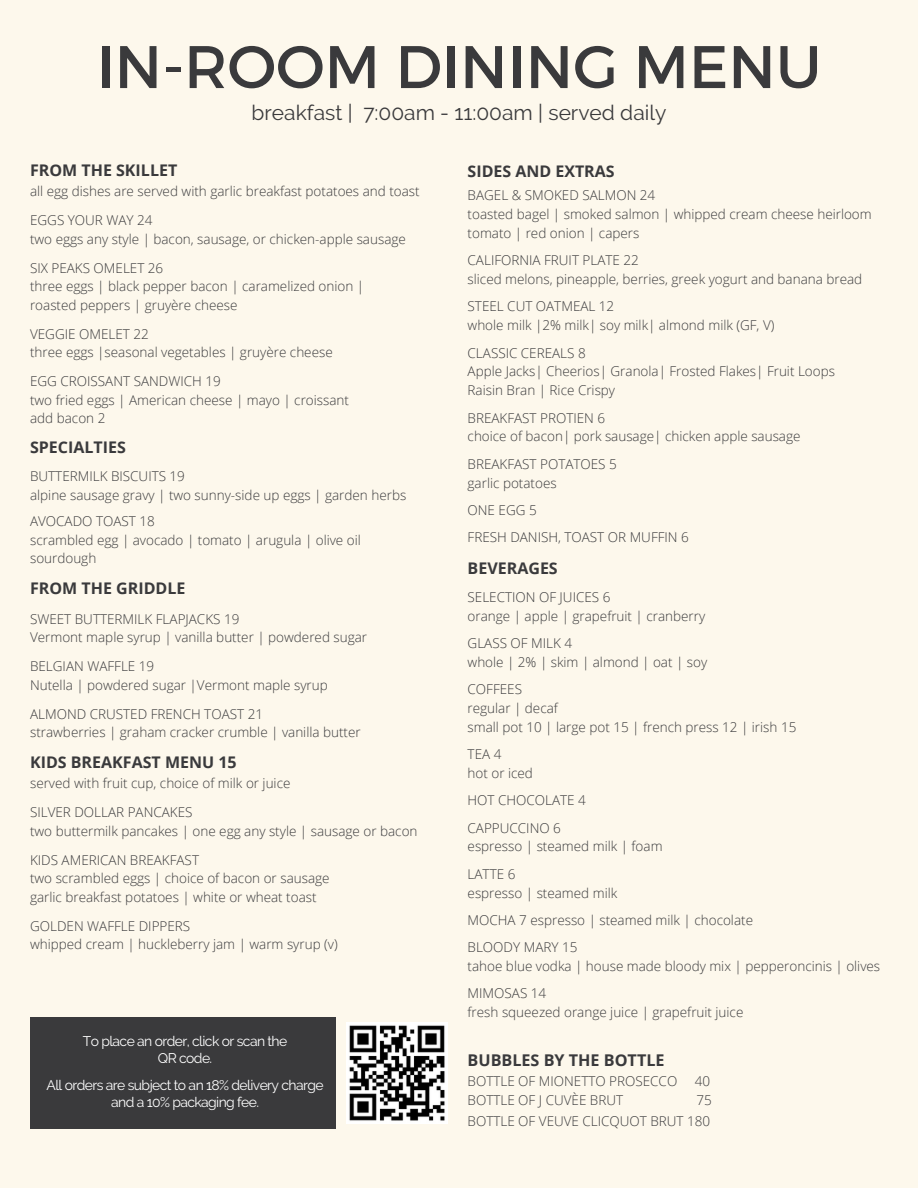
<style>
.page{position:relative;width:918px;height:1188px;background:#fdf8ec}
.page>*{position:absolute;margin:0;border:0;box-sizing:border-box;transform-origin:0 0}
.t1{font:60px "Montserrat";color:#3a3a3c}
.t2{font:21px "Raleway";color:#3a3a3c}
.t3{font:700 16.2px "Open Sans";color:#3a3a3c}
.t4{font:700 16.05px "Open Sans";color:#3a3a3c}
.t5{font:13.95px "Raleway";letter-spacing:-.04em;color:#fff}
.t6{font:300 13.5px/18.9px "Open Sans";color:#3a3a3c}
</style>
<div class="page">
<div style="left:30px;top:1017px;width:305px;height:112px;background:#3a3a3c"></div>
<img style="left:346px;top:1023px;width:101px;height:101px">
<p class="t1" style="left:96px;top:28px;width:727px">IN-ROOM DINING MENU</p>
<p class="t2" style="left:252px;top:100px;width:416px">breakfast | 7:00am - 11:00am | served daily</p>
<p class="t4" style="left:30px;top:159px;width:149px">FROM THE SKILLET</p>
<p class="t6" style="left:30px;top:182px;width:391px">all egg dishes are served with garlic breakfast potatoes and toast</p>
<p class="t6" style="left:30px;top:211px;width:124px">EGGS YOUR WAY 24</p>
<p class="t6" style="left:30px;top:229px;width:377px">two eggs any style | bacon, sausage, or chicken-apple sausage</p>
<p class="t6" style="left:30px;top:258px;width:135px">SIX PEAKS OMELET 26</p>
<p class="t6" style="left:30px;top:277px;width:336px">three eggs | black pepper bacon | caramelized onion |</p>
<p class="t6" style="left:30px;top:295px;width:209px">roasted peppers | gruyère cheese</p>
<p class="t6" style="left:30px;top:324px;width:120px">VEGGIE OMELET 22</p>
<p class="t6" style="left:30px;top:343px;width:304px">three eggs |seasonal vegetables | gruyère cheese</p>
<p class="t6" style="left:30px;top:372px;width:192px">EGG CROISSANT SANDWICH 19</p>
<p class="t6" style="left:30px;top:390px;width:321px">two fried eggs | American cheese | mayo | croissant</p>
<p class="t6" style="left:30px;top:409px;width:77px">add bacon 2</p>
<p class="t4" style="left:30px;top:436px;width:97px">SPECIALTIES</p>
<p class="t6" style="left:30px;top:467px;width:156px">BUTTERMILK BISCUITS 19</p>
<p class="t6" style="left:30px;top:485px;width:378px">alpine sausage gravy | two sunny-side up eggs | garden herbs</p>
<p class="t6" style="left:30px;top:512px;width:126px">AVOCADO TOAST 18</p>
<p class="t6" style="left:30px;top:530px;width:332px">scrambled egg | avocado | tomato | arugula | olive oil</p>
<p class="t6" style="left:30px;top:549px;width:68px">sourdough</p>
<p class="t4" style="left:30px;top:577px;width:157px">FROM THE GRIDDLE</p>
<p class="t6" style="left:30px;top:609px;width:211px">SWEET BUTTERMILK FLAPJACKS 19</p>
<p class="t6" style="left:30px;top:628px;width:339px">Vermont maple syrup | vanilla butter | powdered sugar</p>
<p class="t6" style="left:30px;top:657px;width:126px">BELGIAN WAFFLE 19</p>
<p class="t6" style="left:30px;top:675px;width:299px">Nutella | powdered sugar |Vermont maple syrup</p>
<p class="t6" style="left:30px;top:704px;width:235px">ALMOND CRUSTED FRENCH TOAST 21</p>
<p class="t6" style="left:30px;top:723px;width:332px">strawberries | graham cracker crumble | vanilla butter</p>
<p class="t4" style="left:30px;top:751px;width:208px">KIDS BREAKFAST MENU 15</p>
<p class="t6" style="left:30px;top:774px;width:262px">served with fruit cup, choice of milk or juice</p>
<p class="t6" style="left:30px;top:803px;width:164px">SILVER DOLLAR PANCAKES</p>
<p class="t6" style="left:30px;top:821px;width:389px">two buttermilk pancakes | one egg any style | sausage or bacon</p>
<p class="t6" style="left:30px;top:850px;width:171px">KIDS AMERICAN BREAKFAST</p>
<p class="t6" style="left:30px;top:869px;width:301px">two scrambled eggs | choice of bacon or sausage</p>
<p class="t6" style="left:30px;top:887px;width:288px">garlic breakfast potatoes | white or wheat toast</p>
<p class="t6" style="left:30px;top:916px;width:162px">GOLDEN WAFFLE DIPPERS</p>
<p class="t6" style="left:30px;top:935px;width:309px">whipped cream | huckleberry jam | warm syrup (v)</p>
<p class="t4" style="left:468px;top:160px;width:149px">SIDES AND EXTRAS</p>
<p class="t6" style="left:468px;top:186px;width:189px">BAGEL &amp; SMOKED SALMON 24</p>
<p class="t6" style="left:468px;top:205px;width:406px">toasted bagel | smoked salmon | whipped cream cheese heirloom tomato | red onion | capers</p>
<p class="t6" style="left:468px;top:251px;width:173px">CALIFORNIA FRUIT PLATE 22</p>
<p class="t6" style="left:468px;top:270px;width:396px">sliced melons, pineapple, berries, greek yogurt and banana bread</p>
<p class="t6" style="left:468px;top:297px;width:148px">STEEL CUT OATMEAL 12</p>
<p class="t6" style="left:468px;top:316px;width:308px">whole milk |2% milk| soy milk| almond milk (GF, V)</p>
<p class="t6" style="left:468px;top:343px;width:120px">CLASSIC CEREALS 8</p>
<p class="t6" style="left:468px;top:362px;width:369px">Apple Jacks| Cheerios| Granola| Frosted Flakes| Fruit Loops</p>
<p class="t6" style="left:468px;top:381px;width:149px">Raisin Bran | Rice Crispy</p>
<p class="t6" style="left:468px;top:408px;width:139px">BREAKFAST PROTIEN 6</p>
<p class="t6" style="left:468px;top:427px;width:334px">choice of bacon| pork sausage| chicken apple sausage</p>
<p class="t6" style="left:468px;top:454px;width:151px">BREAKFAST POTATOES 5</p>
<p class="t6" style="left:468px;top:473px;width:91px">garlic potatoes</p>
<p class="t6" style="left:468px;top:500px;width:71px">ONE EGG 5</p>
<p class="t6" style="left:468px;top:527px;width:223px">FRESH DANISH, TOAST OR MUFFIN 6</p>
<p class="t4" style="left:468px;top:557px;width:92px">BEVERAGES</p>
<p class="t6" style="left:468px;top:587px;width:144px">SELECTION OF JUICES 6</p>
<p class="t6" style="left:468px;top:606px;width:239px">orange | apple | grapefruit | cranberry</p>
<p class="t6" style="left:468px;top:633px;width:106px">GLASS OF MILK 4</p>
<p class="t6" style="left:468px;top:652px;width:241px">whole | 2% | skim | almond | oat | soy</p>
<p class="t6" style="left:468px;top:680px;width:56px">COFFEES</p>
<p class="t6" style="left:468px;top:698px;width:92px">regular | decaf</p>
<p class="t6" style="left:468px;top:717px;width:330px">small pot 10 | large pot 15 | french press 12 | irish 15</p>
<p class="t6" style="left:468px;top:744px;width:35px">TEA 4</p>
<p class="t6" style="left:468px;top:763px;width:67px">hot or iced</p>
<p class="t6" style="left:468px;top:791px;width:120px">HOT CHOCOLATE 4</p>
<p class="t6" style="left:468px;top:818px;width:95px">CAPPUCCINO 6</p>
<p class="t6" style="left:468px;top:837px;width:196px">espresso | steamed milk | foam</p>
<p class="t6" style="left:468px;top:864px;width:49px">LATTE 6</p>
<p class="t6" style="left:468px;top:883px;width:151px">espresso | steamed milk</p>
<p class="t6" style="left:468px;top:910px;width:287px">MOCHA 7 espresso | steamed milk | chocolate</p>
<p class="t6" style="left:468px;top:938px;width:111px">BLOODY MARY 15</p>
<p class="t6" style="left:468px;top:957px;width:414px">tahoe blue vodka | house made bloody mix | pepperoncinis | olives</p>
<p class="t6" style="left:468px;top:984px;width:80px">MIMOSAS 14</p>
<p class="t6" style="left:468px;top:1003px;width:277px">fresh squeezed orange juice | grapefruit juice</p>
<p class="t3" style="left:468px;top:1049px;width:198px">BUBBLES BY THE BOTTLE</p>
<p class="t6" style="left:468px;top:1071px;width:211px">BOTTLE OF MIONETTO PROSECCO</p>
<p class="t6" style="left:695px;top:1071px;width:17px">40</p>
<p class="t6" style="left:468px;top:1090px;width:157px">BOTTLE OF J CUVÈE BRUT</p>
<p class="t6" style="left:697px;top:1090px;width:17px">75</p>
<p class="t6" style="left:468px;top:1111px;width:244px">BOTTLE OF VEUVE CLICQUOT BRUT 180</p>
<p class="t5" style="left:83px;top:1033px;width:206px">To place an order, click or scan the</p>
<p class="t5" style="left:158px;top:1050px;width:56px">QR code.</p>
<p class="t5" style="left:47px;top:1077px;width:279px">All orders are subject to an 18% delivery charge</p>
<p class="t5" style="left:111px;top:1094px;width:149px">and a 10% packaging fee.</p>
</div>
